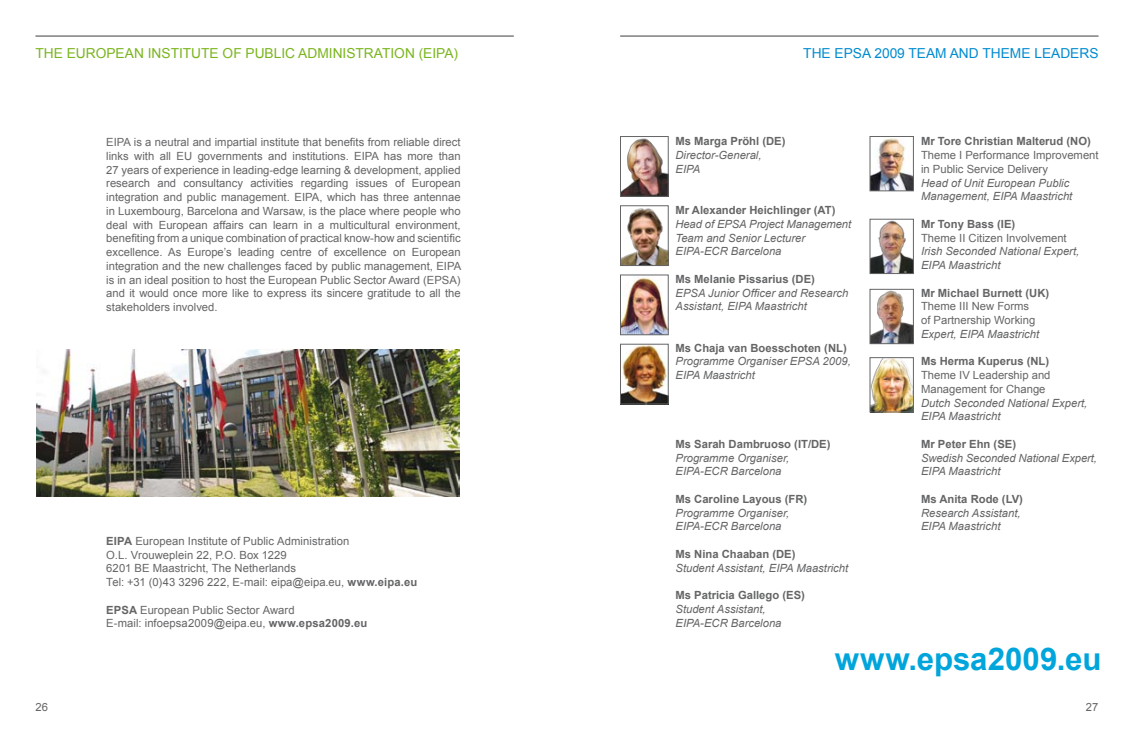
<style>
.page{position:relative;width:1134px;height:748px;background:#fff}
.page>*{position:absolute;margin:0;border:0;box-sizing:border-box;transform-origin:0 0}
.t1{font:700 31.25px "Arial";color:#00a5db}
.t2{font:13.75px "Arial";color:#7ab51d}
.t3{font:13.75px "Arial";color:#008bd0}
.t4{font:11.25px/13.8px "Arial";color:#646567}
.t5{font:italic 11.25px/13.8px "Arial";color:#646567}
.t6{font:700 11.25px "Arial";color:#646567}
.s1{font-weight:700}
</style>
<div class="page">
<hr style="left:35px;top:35px;width:479px;height:2px;background:#646567">
<hr style="left:620px;top:35px;width:478px;height:2px;background:#646567">
<img style="left:37px;top:349px;width:423px;height:147px">
<img style="left:622px;top:138px;width:45px;height:57px">
<div style="left:620px;top:136px;width:49px;height:61px;border:1px solid #646567"></div>
<img style="left:622px;top:208px;width:45px;height:56px">
<div style="left:620px;top:205px;width:49px;height:61px;border:1px solid #646567"></div>
<img style="left:622px;top:277px;width:45px;height:56px">
<div style="left:620px;top:275px;width:49px;height:60px;border:1px solid #646567"></div>
<img style="left:622px;top:346px;width:45px;height:56px">
<div style="left:620px;top:344px;width:49px;height:60px;border:1px solid #646567"></div>
<img style="left:872px;top:138px;width:40px;height:51px">
<div style="left:870px;top:136px;width:44px;height:55px;border:1px solid #646567"></div>
<img style="left:872px;top:221px;width:40px;height:51px">
<div style="left:870px;top:219px;width:44px;height:55px;border:1px solid #646567"></div>
<img style="left:872px;top:291px;width:40px;height:51px">
<div style="left:870px;top:289px;width:44px;height:55px;border:1px solid #646567"></div>
<img style="left:872px;top:359px;width:40px;height:51px">
<div style="left:870px;top:357px;width:44px;height:55px;border:1px solid #646567"></div>
<p class="t2" style="left:35px;top:44px;width:424px">THE EUROPEAN INSTITUTE OF PUBLIC ADMINISTRATION (EIPA)</p>
<p class="t3" style="left:803px;top:44px;width:297px">THE EPSA 2009 TEAM AND THEME LEADERS</p>
<p class="t4" style="left:106px;top:135px;width:356px;text-align:justify">EIPA is a neutral and impartial institute that benefits from reliable direct links with all EU governments and institutions. EIPA has more than 27 years of experience in leading-edge learning &amp; development, applied research and consultancy activities regarding issues of European integration and public management. EIPA, which has three antennae in Luxembourg, Barcelona and Warsaw, is the place where people who deal with European affairs can learn in a multicultural environment, benefiting from a unique combination of practical know-how and scientific excellence. As Europe’s leading centre of excellence on European integration and the new challenges faced by public management, EIPA is in an ideal position to host the European Public Sector Award (EPSA) and it would once more like to express its sincere gratitude to all the stakeholders involved.</p>
<p class="t4" style="left:106px;top:534px;width:312px"><span class="s1">EIPA</span> European Institute of Public Administration<br>O.L. Vrouweplein 22, P.O. Box 1229<br>6201 BE Maastricht, The Netherlands<br>Tel: +31 (0)43 3296 222, E-mail: eipa@eipa.eu, <span class="s1">www.eipa.eu</span></p>
<p class="t4" style="left:106px;top:603px;width:263px"><span class="s1">EPSA</span> European Public Sector Award<br>E-mail: infoepsa2009@eipa.eu, <span class="s1">www.epsa2009.eu</span></p>
<p class="t6" style="left:675px;top:134px;width:112px">Ms Marga Pröhl (DE)</p>
<p class="t5" style="left:675px;top:148px;width:88px">Director-General,<br>EIPA</p>
<p class="t6" style="left:675px;top:203px;width:162px">Mr Alexander Heichlinger (AT)</p>
<p class="t5" style="left:675px;top:217px;width:177px">Head of EPSA Project Management<br>Team and Senior Lecturer<br>EIPA-ECR Barcelona</p>
<p class="t6" style="left:675px;top:271px;width:141px">Ms Melanie Pissarius (DE)</p>
<p class="t5" style="left:675px;top:286px;width:174px">EPSA Junior Officer and Research<br>Assistant, EIPA Maastricht</p>
<p class="t6" style="left:675px;top:340px;width:173px">Ms Chaja van Boesschoten (NL)</p>
<p class="t5" style="left:675px;top:355px;width:177px">Programme Organiser EPSA 2009,<br>EIPA Maastricht</p>
<p class="t6" style="left:675px;top:436px;width:157px">Ms Sarah Dambruoso (IT/DE)</p>
<p class="t5" style="left:675px;top:451px;width:115px">Programme Organiser,<br>EIPA-ECR Barcelona</p>
<p class="t6" style="left:675px;top:491px;width:133px">Ms Caroline Layous (FR)</p>
<p class="t5" style="left:675px;top:506px;width:115px">Programme Organiser,<br>EIPA-ECR Barcelona</p>
<p class="t6" style="left:675px;top:546px;width:122px">Ms Nina Chaaban (DE)</p>
<p class="t5" style="left:675px;top:561px;width:174px">Student Assistant, EIPA Maastricht</p>
<p class="t6" style="left:675px;top:588px;width:131px">Ms Patricia Gallego (ES)</p>
<p class="t5" style="left:675px;top:602px;width:108px">Student Assistant,<br>EIPA-ECR Barcelona</p>
<p class="t6" style="left:921px;top:134px;width:171px">Mr Tore Christian Malterud (NO)</p>
<p class="t4" style="left:921px;top:148px;width:179px">Theme I Performance Improvement in Public Service Delivery</p>
<p class="t5" style="left:921px;top:176px;width:153px">Head of Unit European Public<br>Management, EIPA Maastricht</p>
<p class="t6" style="left:921px;top:216px;width:96px">Mr Tony Bass (IE)</p>
<p class="t4" style="left:921px;top:231px;width:147px">Theme II Citizen Involvement</p>
<p class="t5" style="left:921px;top:245px;width:160px">Irish Seconded National Expert,<br>EIPA Maastricht</p>
<p class="t6" style="left:921px;top:285px;width:130px">Mr Michael Burnett (UK)</p>
<p class="t4" style="left:921px;top:299px;width:116px">Theme III New Forms of Partnership Working</p>
<p class="t5" style="left:921px;top:327px;width:120px">Expert, EIPA Maastricht</p>
<p class="t6" style="left:921px;top:354px;width:130px">Ms Herma Kuperus (NL)</p>
<p class="t4" style="left:921px;top:368px;width:131px">Theme IV Leadership and<br>Management for Change</p>
<p class="t5" style="left:921px;top:396px;width:168px">Dutch Seconded National Expert,<br>EIPA Maastricht</p>
<p class="t6" style="left:921px;top:436px;width:97px">Mr Peter Ehn (SE)</p>
<p class="t5" style="left:921px;top:451px;width:177px">Swedish Seconded National Expert,<br>EIPA Maastricht</p>
<p class="t6" style="left:921px;top:491px;width:103px">Ms Anita Rode (LV)</p>
<p class="t5" style="left:921px;top:506px;width:101px">Research Assistant,<br>EIPA Maastricht</p>
<h1 class="t1" style="left:835px;top:638px;width:268px">www.epsa2009.eu</h1>
<p class="t4" style="left:35px;top:700px;width:14px">26</p>
<p class="t4" style="left:1086px;top:700px;width:14px">27</p>
</div>
